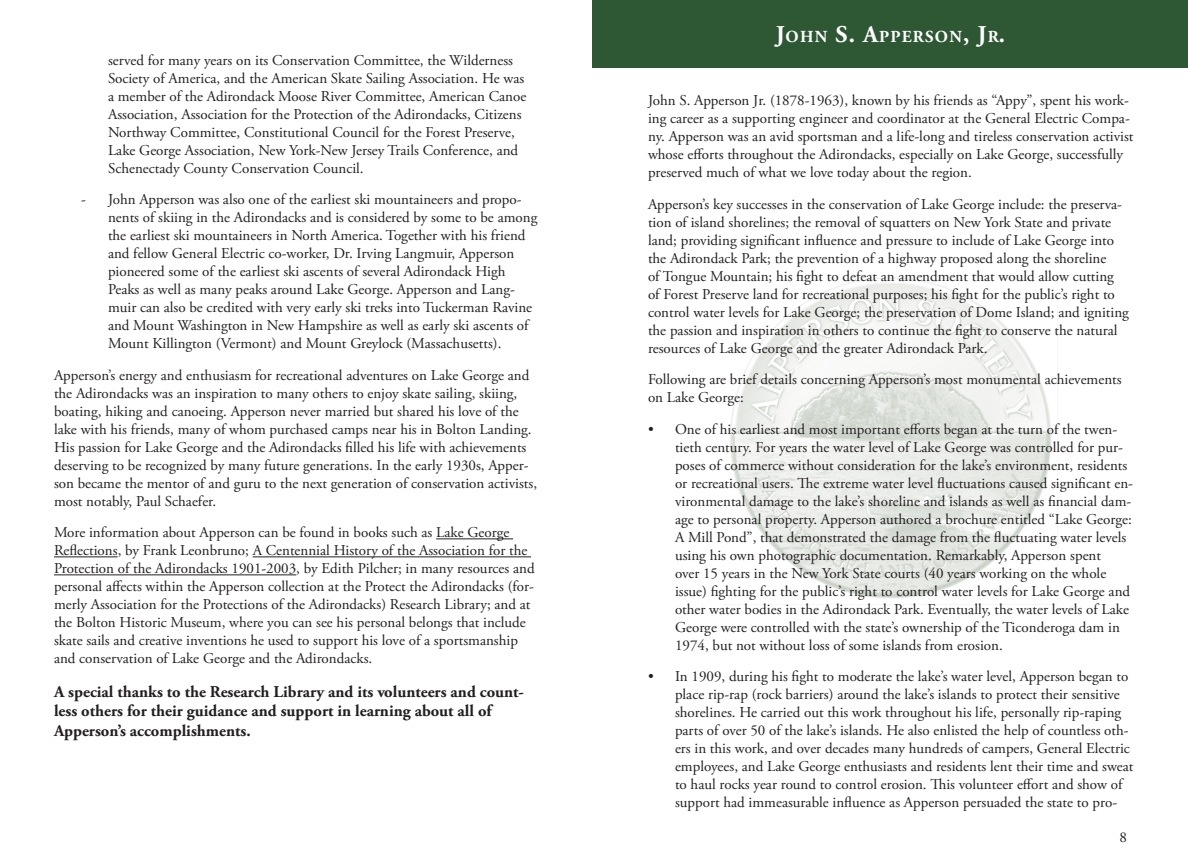
<style>
.page{position:relative;width:1188px;height:864px;background:#fff}
.page>*{position:absolute;margin:0;border:0;box-sizing:border-box;transform-origin:0 0}
.t1{font:700 16.8px "Adobe Garamond Pro";letter-spacing:.07em;color:#fff}
.t2{font:700 16.5px/19.8px "Adobe Garamond Pro";color:#231f20}
.t3{font:15px/18px "Adobe Garamond Pro";color:#231f20}
.s1{font-size:24px}
</style>
<div class="page">
<div style="left:593px;top:0;width:595px;height:68px;background:#2e5734"></div>
<img style="left:730px;top:277px;width:321px;height:321px">
<hr style="left:436px;top:538px;width:77px;height:1px;background:#231f20">
<hr style="left:54px;top:556px;width:64px;height:1px;background:#231f20">
<hr style="left:253px;top:556px;width:278px;height:1px;background:#231f20">
<hr style="left:54px;top:574px;width:242px;height:1px;background:#231f20">
<p class="t3" style="left:108px;top:52px;width:420px">served for many years on its Conservation Committee, the Wilderness Society of America, and the American Skate Sailing Association. He was a member of the Adirondack Moose River Committee, American Canoe Association, Association for the Protection of the Adirondacks, Citizens Northway Committee, Constitutional Council for the Forest Preserve, Lake George Association, New York-New Jersey Trails Conference, and Schenectady County Conservation Council.</p>
<p class="t3" style="left:108px;top:191px;width:431px;text-indent:-27px">- John Apperson was also one of the earliest ski mountaineers and propo&shy;nents of skiing in the Adirondacks and is considered by some to be among the earliest ski mountaineers in North America. Together with his friend and fellow General Electric co-worker, Dr. Irving Langmuir, Apperson pioneered some of the earliest ski ascents of several Adirondack High Peaks as well as many peaks around Lake George. Apperson and Lang&shy;muir can also be credited with very early ski treks into Tuckerman Ravine and Mount Washington in New Hampshire as well as early ski ascents of Mount Killington (Vermont) and Mount Greylock (Massachusetts).</p>
<p class="t3" style="left:54px;top:367px;width:485px">Apperson’s energy and enthusiasm for recreational adventures on Lake George and the Adirondacks was an inspiration to many others to enjoy skate sailing, skiing, boating, hiking and canoeing. Apperson never married but shared his love of the lake with his friends, many of whom purchased camps near his in Bolton Landing.<br>His passion for Lake George and the Adirondacks filled his life with achievements deserving to be recognized by many future generations. In the early 1930s, Apper&shy;son became the mentor of and guru to the next generation of conservation activists, most notably, Paul Schaefer.</p>
<p class="t3" style="left:54px;top:524px;width:482px">More information about Apperson can be found in books such as Lake George Reflections, by Frank Leonbruno; A Centennial History of the Association for the Protection of the Adirondacks 1901-2003, by Edith Pilcher; in many resources and personal affects within the Apperson collection at the Protect the Adirondacks (for&shy;merly Association for the Protections of the Adirondacks) Research Library; and at the Bolton Historic Museum, where you can see his personal belongs that include skate sails and creative inventions he used to support his love of a sportsmanship and conservation of Lake George and the Adirondacks.</p>
<p class="t2" style="left:54px;top:682px;width:472px">A special thanks to the Research Library and its volunteers and count&shy;less others for their guidance and support in learning about all of<br>Apperson’s accomplishments.</p>
<p class="t1" style="left:776px;top:27px;width:231px"><span class="s1">J</span>OHN <span class="s1">S. A</span>PPERSON<span class="s1">, J</span>R<span class="s1">.</span></p>
<p class="t3" style="left:648px;top:92px;width:487px">John S. Apperson Jr. (1878-1963), known by his friends as “Appy”, spent his work&shy;ing career as a supporting engineer and coordinator at the General Electric Compa&shy;ny. Apperson was an avid sportsman and a life-long and tireless conservation activist whose efforts throughout the Adirondacks, especially on Lake George, successfully preserved much of what we love today about the region.</p>
<p class="t3" style="left:648px;top:196px;width:483px">Apperson’s key successes in the conservation of Lake George include: the preserva&shy;tion of island shorelines; the removal of squatters on New York State and private land; providing significant influence and pressure to include of Lake George into the Adirondack Park; the prevention of a highway proposed along the shoreline<br>of Tongue Mountain; his fight to defeat an amendment that would allow cutting of Forest Preserve land for recreational purposes; his fight for the public’s right to control water levels for Lake George; the preservation of Dome Island; and igniting the passion and inspiration in others to continue the fight to conserve the natural resources of Lake George and the greater Adirondack Park.</p>
<p class="t3" style="left:648px;top:371px;width:475px">Following are brief details concerning Apperson’s most monumental achievements on Lake George:</p>
<p class="t3" style="left:675px;top:421px;width:460px;text-indent:-27px">• One of his earliest and most important efforts began at the turn of the twen&shy;tieth century. For years the water level of Lake George was controlled for pur&shy;poses of commerce without consideration for the lake’s environment, residents or recreational users. The extreme water level fluctuations caused significant en&shy;vironmental damage to the lake’s shoreline and islands as well as financial dam&shy;age to personal property. Apperson authored a brochure entitled “Lake George:<br>A Mill Pond”, that demonstrated the damage from the fluctuating water levels using his own photographic documentation. Remarkably, Apperson spent<br>over 15 years in the New York State courts (40 years working on the whole issue) fighting for the public’s right to control water levels for Lake George and other water bodies in the Adirondack Park. Eventually, the water levels of Lake George were controlled with the state’s ownership of the Ticonderoga dam in 1974, but not without loss of some islands from erosion.</p>
<p class="t3" style="left:675px;top:668px;width:460px;text-indent:-27px">• In 1909, during his fight to moderate the lake’s water level, Apperson began to place rip-rap (rock barriers) around the lake’s islands to protect their sensitive shorelines. He carried out this work throughout his life, personally rip-raping parts of over 50 of the lake’s islands. He also enlisted the help of countless oth&shy;ers in this work, and over decades many hundreds of campers, General Electric employees, and Lake George enthusiasts and residents lent their time and sweat to haul rocks year round to control erosion. This volunteer effort and show of support had immeasurable influence as Apperson persuaded the state to pro-</p>
<p class="t3" style="left:1119px;top:829px;width:9px">8</p>
</div>
